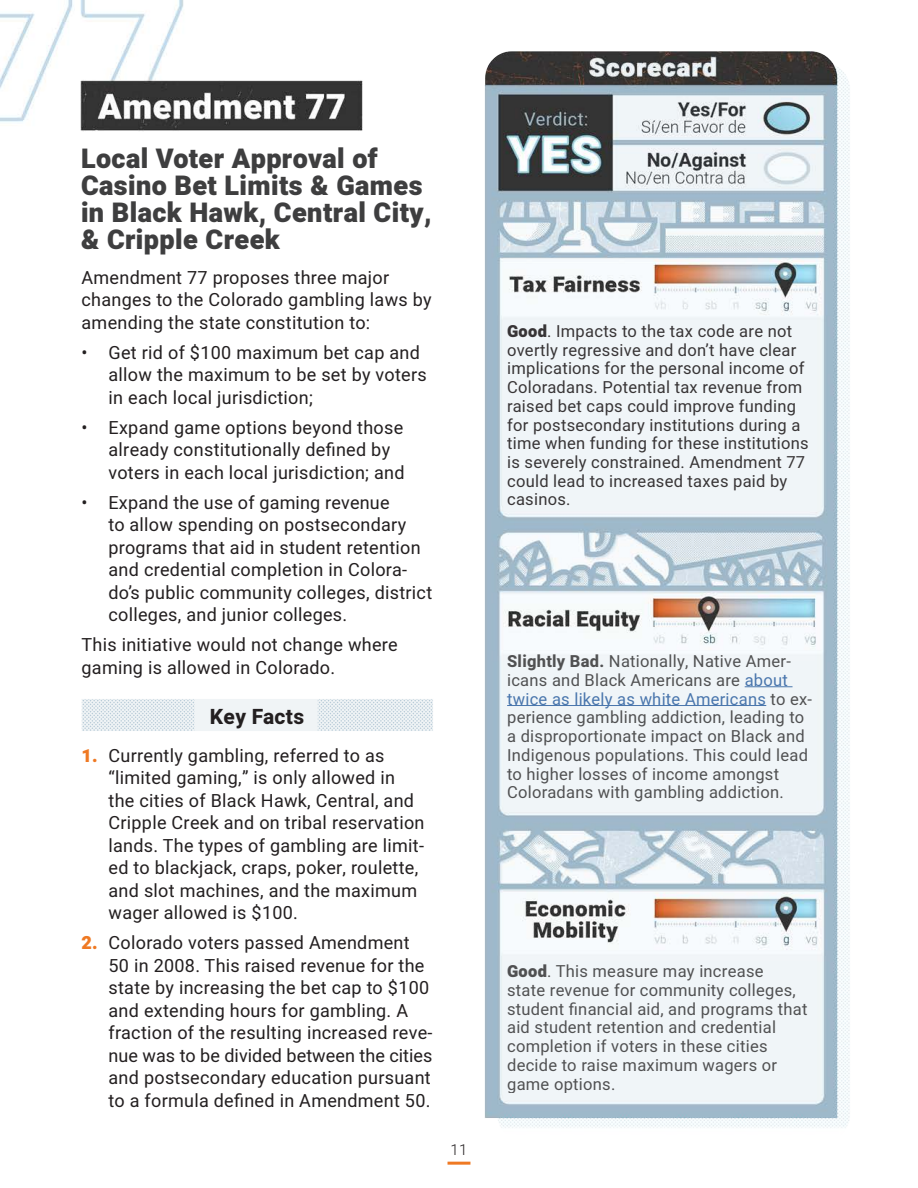
<style>
.page{position:relative;width:918px;height:1188px;background:#fff}
.page>*{position:absolute;margin:0;border:0;box-sizing:border-box;transform-origin:0 0}
.t1{font:900 27px/27px "Heebo";letter-spacing:.015em;color:#3e3e3f}
.t2{font:800 21px "Heebo";letter-spacing:.015em;color:#231f20}
.t3{font:18px/22.5px "Heebo";letter-spacing:.015em;color:#231f20}
.t4{font:16.5px/18.8px "Heebo";letter-spacing:.015em;color:#3e3e3f}
.t5{font:16.5px/18.8px "Heebo";letter-spacing:.015em;color:#231f20}
.t6{font:300 15px "Heebo";color:#231f20}
.s1{font-weight:900;color:#ef7923}
.s2{font-weight:900}
.s3{font-weight:800}
.s4{color:#3667a4}
</style>
<div class="page">
<hr style="left:448px;top:1162px;width:22px;height:3px;background:#ef7923">
<img style="left:0;top:0;width:363px;height:131px">
<img style="left:484px;top:51px;width:366px;height:1077px">
<hr style="left:745px;top:686px;width:48px;height:1px;background:#3667a4">
<hr style="left:507px;top:705px;width:259px;height:1px;background:#3667a4">
<img style="left:81px;top:699px;width:352px;height:32px">
<p class="t1" style="left:81px;top:146px;width:352px">Local Voter Approval of<br>Casino Bet Limits &amp; Games in Black Hawk, Central City, &amp; Cripple Creek</p>
<p class="t3" style="left:82px;top:266px;width:352px">Amendment 77 proposes three major changes to the Colorado gambling laws by amending the state constitution to:</p>
<p class="t3" style="left:109px;top:341px;width:320px;text-indent:-27px">• Get rid of $100 maximum bet cap and allow the maximum to be set by voters in each local jurisdiction;</p>
<p class="t3" style="left:109px;top:416px;width:298px;text-indent:-27px">• Expand game options beyond those already constitutionally defined by voters in each local jurisdiction; and</p>
<p class="t3" style="left:109px;top:491px;width:325px;text-indent:-27px">• Expand the use of gaming revenue<br>to allow spending on postsecondary programs that aid in student retention and credential completion in Colora&shy;do’s public community colleges, district colleges, and junior colleges.</p>
<p class="t3" style="left:82px;top:633px;width:318px">This initiative would not change where gaming is allowed in Colorado.</p>
<p class="t2" style="left:210px;top:702px;width:96px">Key Facts</p>
<p class="t3" style="left:109px;top:744px;width:318px;text-indent:-27px"><span class="s1">1.</span> Currently gambling, referred to as “limited gaming,” is only allowed in the cities of Black Hawk, Central, and Cripple Creek and on tribal reservation lands. The types of gambling are limit&shy;ed to blackjack, craps, poker, roulette, and slot machines, and the maximum wager allowed is $100.</p>
<p class="t3" style="left:109px;top:931px;width:326px;text-indent:-27px"><span class="s1">2.</span> Colorado voters passed Amendment 50 in 2008. This raised revenue for the state by increasing the bet cap to $100 and extending hours for gambling. A fraction of the resulting increased reve&shy;nue was to be divided between the cities and postsecondary education pursuant to a formula defined in Amendment 50.</p>
<p class="t6" style="left:451px;top:1139px;width:18px">11</p>
<p class="t5" style="left:507px;top:322px;width:303px"><span class="s2">Good</span>. Impacts to the tax code are not overtly regressive and don’t have clear implications for the personal income of Coloradans. Potential tax revenue from raised bet caps could improve funding for postsecondary institutions during a time when funding for these institutions is severely constrained. Amendment 77 could lead to increased taxes paid by casinos.</p>
<p class="t4" style="left:507px;top:652px;width:306px"><span class="s3">Slightly Bad.</span> Nationally, Native Amer&shy;icans and Black Americans are <span class="s4">about twice as likely as white Americans</span> to ex&shy;perience gambling addiction, leading to a disproportionate impact on Black and Indigenous populations. This could lead to higher losses of income amongst Coloradans with gambling addiction.</p>
<p class="t4" style="left:507px;top:962px;width:302px"><span class="s2">Good</span>. This measure may increase<br>state revenue for community colleges, student financial aid, and programs that aid student retention and credential completion if voters in these cities decide to raise maximum wagers or game options.</p>
</div>
